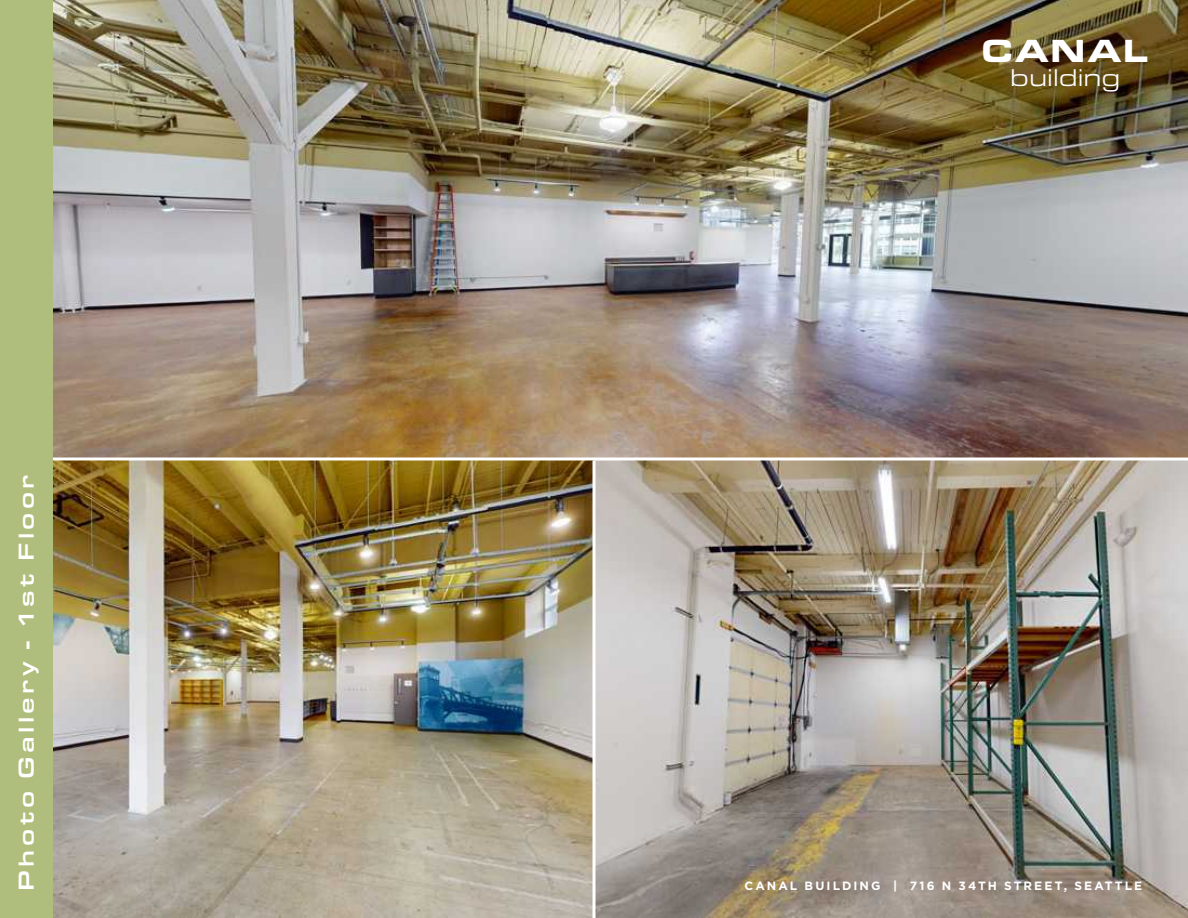
<style>
.page{position:relative;width:1188px;height:918px;background:#fff}
.page>*{position:absolute;margin:0;border:0;box-sizing:border-box;transform-origin:0 0}
.t1{font:900 33.3px "Eurostile Ext";letter-spacing:.025em;color:#fff}
.t2{font:24.9px "Eurostile Ext";color:#fff}
.t3{font:500 22.5px "Eurostile Ext";letter-spacing:.145em;color:#fff}
.t4{font:700 12px "Gotham";letter-spacing:.175em;color:#fff}
</style>
<div class="page">
<img style="left:53px;top:0;width:1135px;height:918px">
<hr style="left:0;top:458px;width:1188px;height:2px;background:#fff">
<svg style="left:592px;top:460px;width:4px;height:458px"></svg>
<div style="left:0;top:0;width:53px;height:918px;background:#afbe7c"></div>
<h3 class="t3" style="left:10px;top:891px;width:417px;rotate:-90deg">Photo Gallery - 1st Floor</h3>
<h1 class="t1" style="left:981px;top:26px;width:169px">CANAL</h1>
<h2 class="t2" style="left:1010px;top:60px;width:112px">building</h2>
<p class="t4" style="left:745px;top:878px;width:399px">CANAL BUILDING | 716 N 34TH STREET, SEATTLE</p>
</div>
